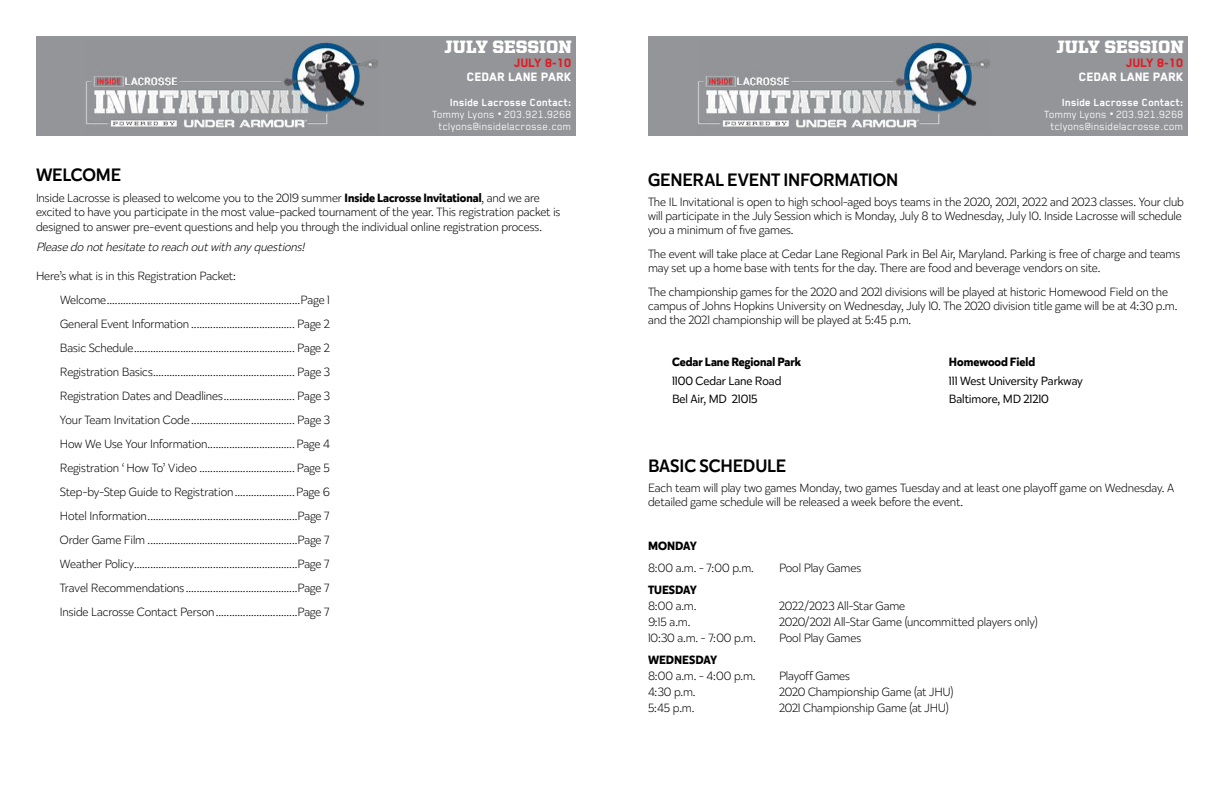
<style>
.page{position:relative;width:1224px;height:792px;background:#fff}
.page>*{position:absolute;margin:0;border:0;box-sizing:border-box;transform-origin:0 0}
.t1{font:500 18px "Karu";letter-spacing:-.01em;color:#000}
.t2{font:900 18px "United Serif Reg";color:#fff}
.t3{font:800 14px "Blender";color:#fff}
.t4{font:800 14px "Blender";color:#e21a22}
.t5{font:300 12px/24px "Karu";letter-spacing:-.01em;color:#000}
.t6{font:12px/12px "Blender";color:#fff;text-align:right}
.t7{font:12px "Karu";letter-spacing:-.01em;color:#000}
.t8{font:700 12px "Karu";color:#000}
.t9{font:italic 300 12px "Karu";color:#000}
.s1{font-weight:700}
.s2{font-family:"Locator"}
</style>
<div class="page">
<div style="left:36px;top:36px;width:540px;height:100px;background:#939598"></div>
<img style="left:86px;top:42px;width:292px;height:86px">
<div style="left:648px;top:36px;width:540px;height:100px;background:#939598"></div>
<img style="left:698px;top:42px;width:292px;height:86px">
<h1 class="t2" style="left:445px;top:37px;width:129px">JULY SESSION</h1>
<p class="t4" style="left:515px;top:55px;width:59px">JULY 8-10</p>
<p class="t3" style="left:467px;top:69px;width:106px">CEDAR LANE PARK</p>
<p class="t6" style="left:433px;top:96px;width:141px"><span class="s1">Inside Lacrosse Contact:<br></span>Tommy Lyons <span class="s2">•</span> 203.921.9268 tclyons@insidelacrosse.com</p>
<h1 class="t1" style="left:36px;top:163px;width:87px">WELCOME</h1>
<p class="t5" style="left:36px;top:190px;width:526px;line-height:14.4px">Inside Lacrosse is pleased to welcome you to the 2019 summer <span class="s1">Inside Lacrosse Invitational</span>, and we are excited to have you participate in the most value-packed tournament of the year. This registration packet is designed to answer pre-event questions and help you through the individual online registration process.</p>
<p class="t9" style="left:36px;top:239px;width:274px">Pleasedo nothesitateto reach outwith anyquestions!</p>
<p class="t5" style="left:60px;top:264px;width:272px;text-indent:-24px">Here’s what is in this Registration Packet:<br>Welcome.......................................................................Page 1<br>General Event Information ...................................... Page 2<br>Basic Schedule........................................................... Page 2<br>Registration Basics.................................................... Page 3<br>Registration Dates and Deadlines.......................... Page 3<br>Your Team Invitation Code...................................... Page 3<br>How We Use Your Information................................Page 4<br>Registration “How To”Video ................................... Page 5<br>Step-by-Step Guide to Registration......................Page 6<br>Hotel Information.......................................................Page 7<br>Order Game Film .......................................................Page 7<br>Weather Policy............................................................Page 7<br>Travel Recommendations .........................................Page 7<br>Inside Lacrosse Contact Person..............................Page 7</p>
<h1 class="t2" style="left:1057px;top:37px;width:129px">JULY SESSION</h1>
<p class="t4" style="left:1127px;top:55px;width:59px">JULY 8-10</p>
<p class="t3" style="left:1079px;top:69px;width:106px">CEDAR LANE PARK</p>
<p class="t6" style="left:1045px;top:96px;width:141px"><span class="s1">Inside Lacrosse Contact:<br></span>Tommy Lyons <span class="s2">•</span> 203.921.9268 tclyons@insidelacrosse.com</p>
<h1 class="t1" style="left:648px;top:167px;width:252px">GENERAL EVENT INFORMATION</h1>
<p class="t5" style="left:648px;top:195px;width:538px;line-height:14px">The IL Invitational is open to high school-aged boys teams in the 2020, 2021, 2022 and 2023 classes. Your club will participate in the July Session which is Monday, July 8 to Wednesday, July 10. Inside Lacrosse will schedule you a minimum of five games.</p>
<p class="t5" style="left:648px;top:247px;width:534px;line-height:14px">The event will take place at Cedar Lane Regional Park in Bel Air, Maryland. Parking is free of charge and teams may set up a home base with tents for the day. There are food and beverage vendors on site.</p>
<p class="t5" style="left:648px;top:285px;width:531px;line-height:14px">The championship games for the 2020 and 2021 divisions will be played at historic Homewood Field on the campus of Johns Hopkins University on Wednesday, July 10. The 2020 division title game will be at 4:30 p.m. and the 2021 championship will be played at 5:45 p.m.</p>
<p class="t8" style="left:672px;top:354px;width:131px">Cedar Lane Regional Park</p>
<p class="t8" style="left:949px;top:354px;width:88px">Homewood Field</p>
<p class="t7" style="left:672px;top:372px;width:111px">1100 Cedar Lane Road</p>
<p class="t7" style="left:949px;top:372px;width:136px">111 West University Parkway</p>
<p class="t7" style="left:672px;top:391px;width:87px">Bel Air, MD 21015</p>
<p class="t7" style="left:949px;top:391px;width:101px">Baltimore, MD 21210</p>
<h1 class="t1" style="left:648px;top:453px;width:140px">BASIC SCHEDULE</h1>
<p class="t5" style="left:648px;top:480px;width:528px;line-height:14px">Each team will play two games Monday, two games Tuesday and at least one playoff game on Wednesday. A detailed game schedule will be released a week before the event.</p>
<p class="t8" style="left:648px;top:537px;width:50px">MONDAY</p>
<p class="t5" style="left:648px;top:555px;width:108px">8:00 a.m. - 7:00 p.m.</p>
<p class="t5" style="left:779px;top:555px;width:84px">Pool Play Games</p>
<p class="t8" style="left:648px;top:581px;width:50px">TUESDAY</p>
<p class="t5" style="left:648px;top:593px;width:50px">8:00 a.m.</p>
<p class="t5" style="left:779px;top:593px;width:128px">2022/2023 All-Star Game</p>
<p class="t5" style="left:648px;top:609px;width:44px">9:15 a.m.</p>
<p class="t5" style="left:779px;top:609px;width:260px">2020/2021 All-Star Game (uncommitted players only)</p>
<p class="t5" style="left:648px;top:625px;width:109px">10:30 a.m. - 7:00 p.m.</p>
<p class="t5" style="left:779px;top:625px;width:84px">Pool Play Games</p>
<p class="t8" style="left:648px;top:651px;width:71px">WEDNESDAY</p>
<p class="t5" style="left:648px;top:663px;width:109px">8:00 a.m. - 4:00 p.m.</p>
<p class="t5" style="left:779px;top:663px;width:73px">Playoff Games</p>
<p class="t5" style="left:648px;top:679px;width:49px">4:30 p.m.</p>
<p class="t5" style="left:779px;top:679px;width:176px">2020 Championship Game (at JHU)</p>
<p class="t5" style="left:648px;top:695px;width:48px">5:45 p.m.</p>
<p class="t5" style="left:779px;top:695px;width:171px">2021 Championship Game (at JHU)</p>
</div>
